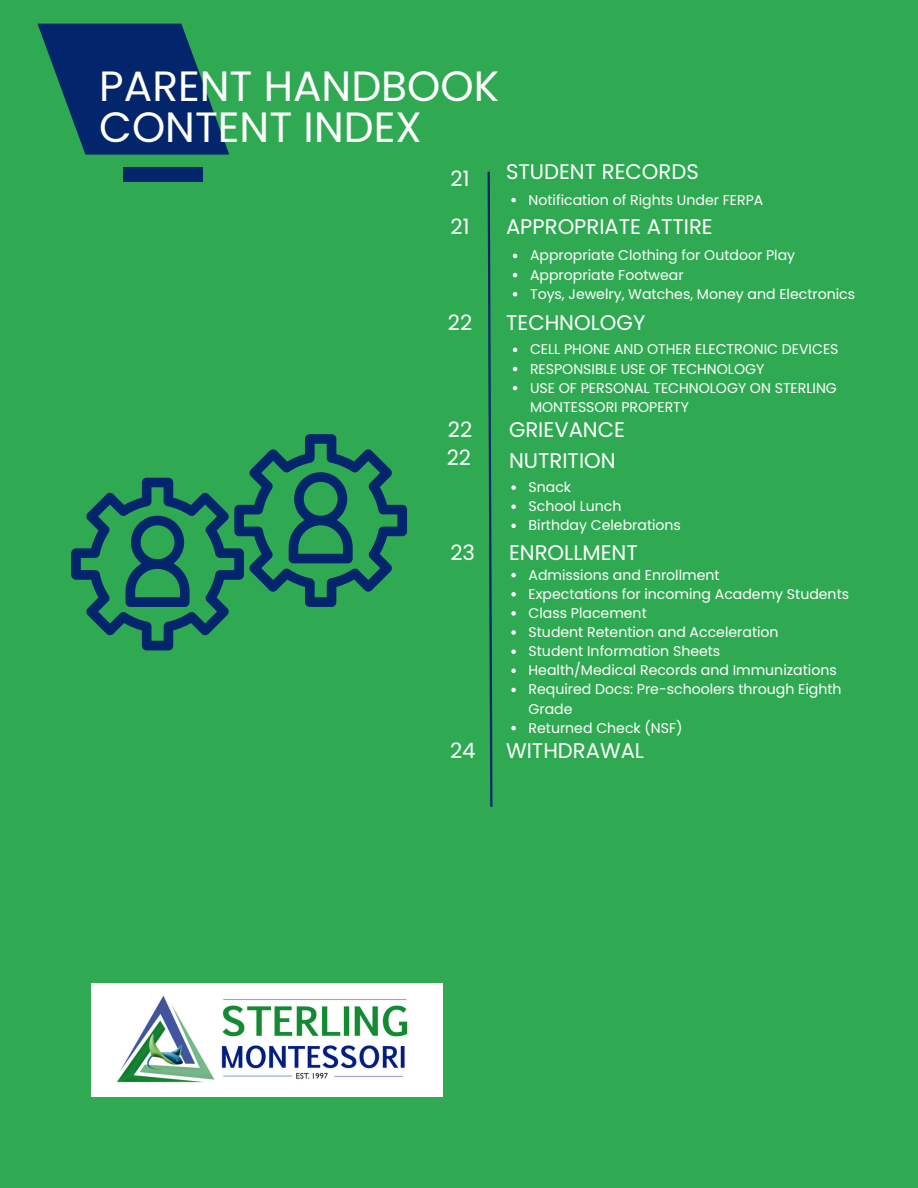
<style>
.page{position:relative;width:918px;height:1188px;background:#30aa52}
.page>*{position:absolute;margin:0;border:0;box-sizing:border-box;transform-origin:0 0}
.t1{font:42.3px/41.2px "Poppins";color:#fff}
.t2{font:21.15px "Poppins";color:#fff}
.t3{font:14.1px/19.2px "Poppins";color:#fff}
</style>
<div class="page">
<div style="left:123px;top:167px;width:80px;height:15px;background:#03256c"></div>
<svg style="left:487px;top:171px;width:6px;height:636px"></svg>
<svg style="left:71px;top:434px;width:336px;height:216px"></svg>
<svg style="left:37px;top:24px;width:192px;height:131px"></svg>
<svg style="left:511px;top:198px;width:5px;height:4px"></svg>
<svg style="left:513px;top:254px;width:4px;height:4px"></svg>
<svg style="left:513px;top:273px;width:4px;height:4px"></svg>
<svg style="left:513px;top:292px;width:4px;height:4px"></svg>
<svg style="left:513px;top:348px;width:4px;height:4px"></svg>
<svg style="left:513px;top:367px;width:4px;height:4px"></svg>
<svg style="left:513px;top:386px;width:4px;height:4px"></svg>
<svg style="left:511px;top:485px;width:5px;height:5px"></svg>
<svg style="left:511px;top:504px;width:5px;height:5px"></svg>
<svg style="left:511px;top:524px;width:5px;height:4px"></svg>
<svg style="left:511px;top:573px;width:5px;height:4px"></svg>
<svg style="left:511px;top:592px;width:5px;height:5px"></svg>
<svg style="left:511px;top:611px;width:5px;height:5px"></svg>
<svg style="left:511px;top:630px;width:5px;height:5px"></svg>
<svg style="left:511px;top:649px;width:5px;height:5px"></svg>
<svg style="left:511px;top:669px;width:5px;height:4px"></svg>
<svg style="left:511px;top:688px;width:5px;height:4px"></svg>
<svg style="left:511px;top:726px;width:5px;height:4px"></svg>
<img style="left:92px;top:984px;width:351px;height:112px">
<h1 class="t1" style="left:99px;top:66px;width:401px">PARENT HANDBOOK<br>CONTENT INDEX</h1>
<p class="t2" style="left:451px;top:164px;width:20px">21</p>
<p class="t2" style="left:451px;top:212px;width:20px">21</p>
<p class="t2" style="left:448px;top:308px;width:26px">22</p>
<h2 class="t2" style="left:448px;top:415px;width:26px">22</h2>
<p class="t2" style="left:447px;top:443px;width:26px">22</p>
<p class="t2" style="left:450px;top:538px;width:26px">23</p>
<p class="t2" style="left:450px;top:735px;width:27px">24</p>
<p class="t2" style="left:506px;top:156px;width:194px">STUDENT RECORDS</p>
<p class="t3" style="left:529px;top:190px;width:236px">Notification of Rights Under FERPA</p>
<p class="t2" style="left:506px;top:212px;width:208px">APPROPRIATE ATTIRE</p>
<p class="t3" style="left:530px;top:246px;width:267px">Appropriate Clothing for Outdoor Play</p>
<p class="t3" style="left:530px;top:265px;width:155px">Appropriate Footwear</p>
<p class="t3" style="left:530px;top:284px;width:327px">Toys, Jewelry, Watches, Money and Electronics</p>
<p class="t2" style="left:506px;top:308px;width:141px">TECHNOLOGY</p>
<h2 class="t3" style="left:530px;top:340px;width:310px">CELL PHONE AND OTHER ELECTRONIC DEVICES</h2>
<p class="t3" style="left:530px;top:359px;width:236px">RESPONSIBLE USE OF TECHNOLOGY</p>
<h2 class="t3" style="left:530px;top:378px;width:308px">USE OF PERSONAL TECHNOLOGY ON STERLING<br>MONTESSORI PROPERTY</h2>
<p class="t2" style="left:509px;top:415px;width:117px">GRIEVANCE</p>
<p class="t2" style="left:509px;top:446px;width:108px">NUTRITION</p>
<p class="t3" style="left:529px;top:478px;width:44px">Snack</p>
<h2 class="t3" style="left:529px;top:497px;width:94px">School Lunch</h2>
<p class="t3" style="left:529px;top:516px;width:154px">Birthday Celebrations</p>
<p class="t2" style="left:509px;top:538px;width:130px">ENROLLMENT</p>
<p class="t3" style="left:529px;top:565px;width:193px">Admissions and Enrollment</p>
<h2 class="t3" style="left:529px;top:584px;width:322px">Expectations for incoming Academy Students</h2>
<h2 class="t3" style="left:529px;top:603px;width:120px">Class Placement</h2>
<p class="t3" style="left:529px;top:623px;width:252px">Student Retention and Acceleration</p>
<p class="t3" style="left:529px;top:642px;width:193px">Student Information Sheets</p>
<p class="t3" style="left:529px;top:661px;width:310px">Health/Medical Records and Immunizations</p>
<h2 class="t3" style="left:529px;top:680px;width:314px">Required Docs: Pre-schoolers through Eighth<br>Grade</h2>
<p class="t3" style="left:529px;top:718px;width:156px">Returned Check (NSF)</p>
<p class="t2" style="left:506px;top:735px;width:140px">WITHDRAWAL</p>
</div>
